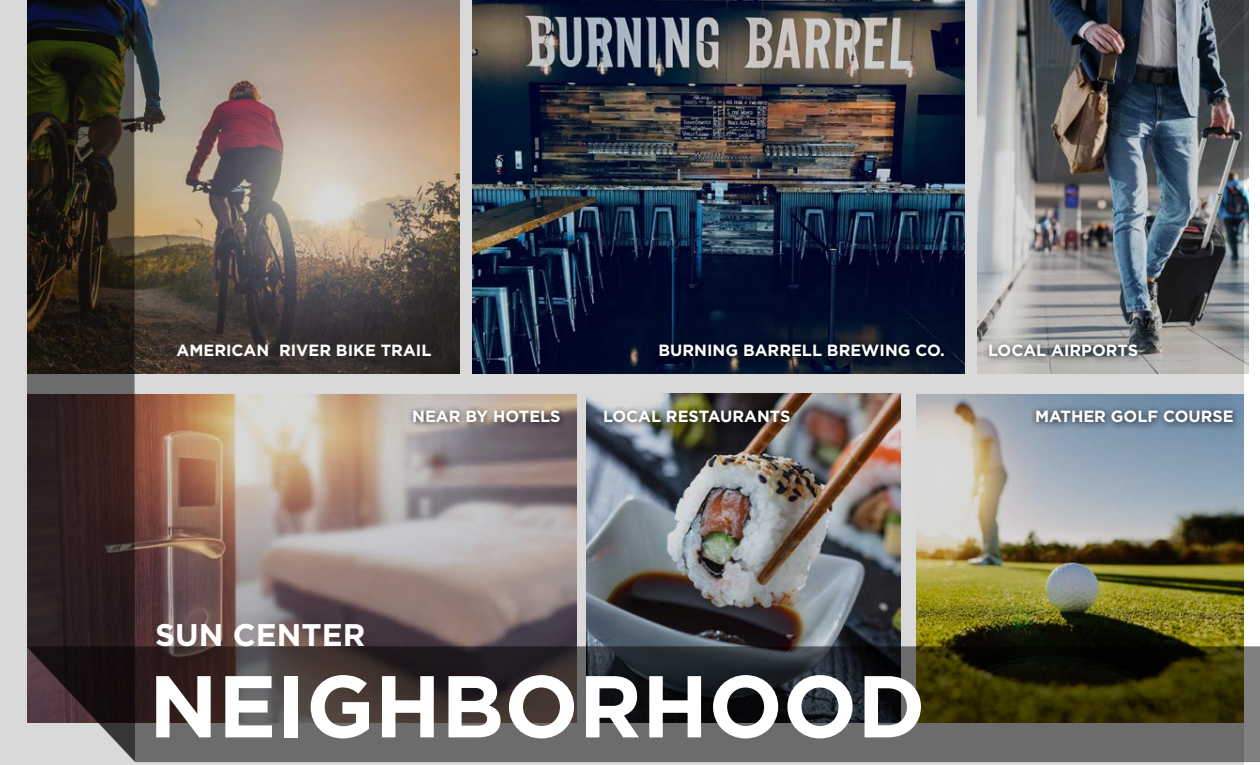
<style>
.page{position:relative;width:1260px;height:765px;background:#fff}
.page>*{position:absolute;margin:0;border:0;box-sizing:border-box;transform-origin:0 0}
.t1{font:700 87.5px "Gotham";color:#fff}
.t2{font:700 31.25px "Gotham";color:#fff}
.t3{font:700 16.25px "Gotham";color:#fff}
</style>
<div class="page">
<img style="left:0;top:0;width:1244px;height:765px">
<div style="left:654px;top:338px;width:298px;height:27px;background:#000;opacity:.75"></div>
<div style="left:984px;top:338px;width:161px;height:26px;background:#000;opacity:.75"></div>
<div style="left:1030px;top:404px;width:211px;height:26px;background:#000;opacity:.75"></div>
<div style="left:408px;top:404px;width:159px;height:27px;background:#000;opacity:.75"></div>
<div style="left:599px;top:404px;width:199px;height:26px;background:#000;opacity:.75"></div>
<svg style="left:135px;top:646px;width:1125px;height:116px;background:#42403a"></svg>
<svg style="left:27px;top:0;width:108px;height:762px;background:#312824"></svg>
<p class="t3" style="left:177px;top:340px;width:256px">AMERICAN RIVER BIKE TRAIL</p>
<p class="t3" style="left:658px;top:340px;width:288px">BURNING BARRELL BREWING CO.</p>
<p class="t3" style="left:988px;top:340px;width:152px">LOCAL AIRPORTS</p>
<p class="t3" style="left:412px;top:406px;width:150px">NEAR BY HOTELS</p>
<p class="t3" style="left:603px;top:406px;width:189px">LOCAL RESTAURANTS</p>
<p class="t3" style="left:1035px;top:406px;width:200px">MATHER GOLF COURSE</p>
<h2 class="t2" style="left:155px;top:615px;width:212px">SUN CENTER</h2>
<h1 class="t1" style="left:149px;top:648px;width:778px">NEIGHBORHOOD</h1>
</div>
